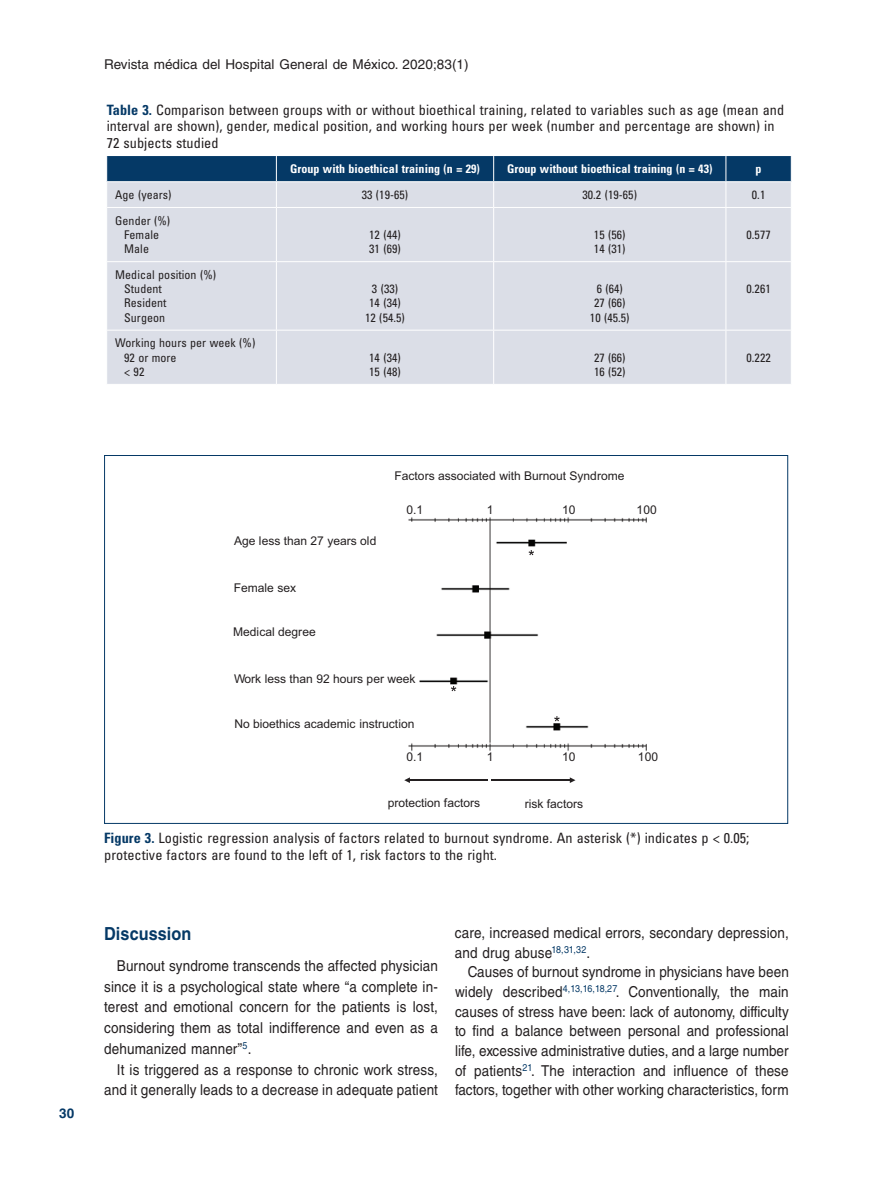
<style>
.page{position:relative;width:893px;height:1191px;background:#fff}
.page>*{position:absolute;margin:0;border:0;box-sizing:border-box;transform-origin:0 0}
.t1{font:700 18px "Helvetica LT Std";letter-spacing:.005em;color:#053966;scale:.9 1}
.t2{font:15px/19.6px "Helvetica LT Std";letter-spacing:.01em;color:#231f20;text-align:justify;scale:.9 1}
.t3{font:condensed 14.25px/16.5px "Univers LT Std";letter-spacing:.005em;color:#231f20}
.t4{font:13.5px "Helvetica LT Std";letter-spacing:.005em;color:#231f20}
.t5{font:700 13.5px "Helvetica LT Std";color:#053966}
.t6{font:condensed 12px/14.2px "Univers LT Std";letter-spacing:.005em;color:#231f20}
.t7{font:12px "Arial";color:#231f20}
.t8{font:700 condensed 12px "Univers LT Std";letter-spacing:.005em;color:#fff}
.s1{font-weight:700;color:#053966}
</style>
<div class="page">
<div style="left:107px;top:208px;width:684px;height:176px;background:#dbdee7"></div>
<svg style="left:106px;top:156px;width:686px;height:51px;background:#718ca7"></svg>
<hr style="left:106px;top:181px;width:170px;height:1px;background:#fff">
<hr style="left:276px;top:181px;width:218px;height:1px;background:#fff">
<hr style="left:494px;top:181px;width:232px;height:1px;background:#fff">
<hr style="left:726px;top:181px;width:66px;height:1px;background:#fff">
<hr style="left:276px;top:208px;width:1px;height:53px;background:#fff">
<hr style="left:493px;top:208px;width:1px;height:53px;background:#fff">
<hr style="left:725px;top:208px;width:1px;height:53px;background:#fff">
<hr style="left:107px;top:261px;width:169px;height:1px;background:#fff">
<hr style="left:276px;top:261px;width:218px;height:1px;background:#fff">
<hr style="left:276px;top:262px;width:1px;height:68px;background:#fff">
<hr style="left:494px;top:261px;width:232px;height:1px;background:#fff">
<hr style="left:493px;top:262px;width:1px;height:68px;background:#fff">
<hr style="left:726px;top:261px;width:65px;height:1px;background:#fff">
<hr style="left:725px;top:262px;width:1px;height:68px;background:#fff">
<hr style="left:107px;top:330px;width:169px;height:1px;background:#fff">
<hr style="left:276px;top:330px;width:218px;height:1px;background:#fff">
<hr style="left:276px;top:330px;width:1px;height:54px;background:#fff">
<hr style="left:494px;top:330px;width:232px;height:1px;background:#fff">
<hr style="left:493px;top:330px;width:1px;height:54px;background:#fff">
<hr style="left:726px;top:330px;width:65px;height:1px;background:#fff">
<hr style="left:725px;top:330px;width:1px;height:54px;background:#fff">
<img style="left:408px;top:517px;width:239px;height:234px">
<svg style="left:570px;top:777px;width:5px;height:6px"></svg>
<hr style="left:492px;top:779px;width:79px;height:2px;background:#231f20">
<svg style="left:404px;top:777px;width:6px;height:6px"></svg>
<hr style="left:409px;top:779px;width:79px;height:2px;background:#231f20">
<svg style="left:529px;top:550px;width:5px;height:5px"></svg>
<svg style="left:554px;top:716px;width:6px;height:5px"></svg>
<svg style="left:451px;top:686px;width:5px;height:5px"></svg>
<p class="t4" style="left:104px;top:57px;width:366px">Revista médica del Hospital General de México. 2020;83(1)</p>
<p class="t3" style="left:107px;top:101px;width:679px"><span class="s1">Table 3.</span> Comparison between groups with or without bioethical training, related to variables such as age (mean and interval are shown), gender, medical position, and working hours per week (number and percentage are shown) in<br>72 subjects studied</p>
<p class="t8" style="left:290px;top:162px;width:191px">Group with bioethical training (n = 29)</p>
<p class="t8" style="left:507px;top:162px;width:207px">Group without bioethical training (n = 43)</p>
<p class="t8" style="left:756px;top:162px;width:7px">p</p>
<p class="t6" style="left:115px;top:187px;width:58px">Age (years)</p>
<p class="t6" style="left:362px;top:187px;width:48px">33 (19‑65)</p>
<p class="t6" style="left:582px;top:187px;width:56px">30.2 (19‑65)</p>
<p class="t6" style="left:752px;top:187px;width:15px">0.1</p>
<p class="t6" style="left:124px;top:213px;width:48px;text-indent:-9px">Gender (%)<br>Female<br>Male</p>
<p class="t6" style="left:369px;top:227px;width:33px">12 (44)<br>31 (69)</p>
<p class="t6" style="left:594px;top:227px;width:33px">15 (56)<br>14 (31)</p>
<p class="t6" style="left:746px;top:227px;width:26px">0.577</p>
<p class="t6" style="left:124px;top:267px;width:93px;text-indent:-9px">Medical position (%)<br>Student<br>Resident<br>Surgeon</p>
<p class="t6" style="left:124px;top:336px;width:133px;text-indent:-9px">Working hours per week (%)<br>92 or more<br>&lt; 92</p>
<p class="t6" style="left:365px;top:281px;width:41px;text-align:center">3 (33)<br>14 (34)<br>12 (54.5)</p>
<p class="t6" style="left:590px;top:281px;width:41px;text-align:center">6 (64)<br>27 (66)<br>10 (45.5)</p>
<p class="t6" style="left:746px;top:281px;width:26px">0.261</p>
<p class="t6" style="left:369px;top:350px;width:33px">14 (34)<br>15 (48)</p>
<p class="t6" style="left:594px;top:350px;width:33px">27 (66)<br>16 (52)</p>
<p class="t6" style="left:746px;top:350px;width:26px">0.222</p>
<p class="t5" style="left:59px;top:1104px;width:17px">30</p>
<p class="t7" style="left:394px;top:467px;width:231px">Factors associated with Burnout Syndrome</p>
<p class="t7" style="left:406px;top:501px;width:18px">0.1</p>
<p class="t7" style="left:487px;top:501px;width:8px">1</p>
<p class="t7" style="left:562px;top:501px;width:15px">10</p>
<p class="t7" style="left:637px;top:501px;width:22px">100</p>
<p class="t7" style="left:234px;top:532px;width:144px">Age less than 27 years old</p>
<p class="t7" style="left:234px;top:579px;width:64px">Female sex</p>
<p class="t7" style="left:233px;top:623px;width:84px">Medical degree</p>
<p class="t7" style="left:234px;top:670px;width:183px">Work less than 92 hours per week</p>
<p class="t7" style="left:234px;top:715px;width:182px">No bioethics academic instruction</p>
<p class="t7" style="left:406px;top:748px;width:18px">0.1</p>
<p class="t7" style="left:487px;top:748px;width:8px">1</p>
<p class="t7" style="left:562px;top:748px;width:15px">10</p>
<p class="t7" style="left:638px;top:748px;width:22px">100</p>
<p class="t7" style="left:388px;top:795px;width:94px">protection factors</p>
<p class="t7" style="left:525px;top:795px;width:60px">risk factors</p>
<p class="t3" style="left:104px;top:829px;width:647px"><span class="s1">Figure 3.</span> Logistic regression analysis of factors related to burnout syndrome. An asterisk (*) indicates p &lt; 0.05; protective factors are found to the left of 1, risk factors to the right.</p>
<p class="t1" style="left:104px;top:923px;width:98px">Discussion</p>
<p class="t2" style="left:104px;top:955px;width:372px;line-height:20.7px;text-indent:13px">Burnout syndrome transcends the affected physician since it is a psychological state where “a complete in&shy;terest and emotional concern for the patients is lost, considering them as total indifference and even as a dehumanized manner”<sup>5</sup>.</p>
<p class="t2" style="left:104px;top:1059px;width:372px;line-height:20.7px;text-align:right">It is triggered as a response to chronic work stress, and it generally leads to a decrease in adequate patient</p>
<p class="t2" style="left:455px;top:923px;width:372px">care, increased medical errors, secondary depression, and drug abuse<sup>18,31,32</sup>.</p>
<p class="t2" style="left:455px;top:962px;width:373px;text-indent:13px">Causes of burnout syndrome in physicians have been widely described<sup>4,13,16,18,27</sup>. Conventionally, the main causes of stress have been: lack of autonomy, difficulty to find a balance between personal and professional life, excessive administrative duties, and a large number of patients<sup>21</sup>. The interaction and influence of these factors, together with other working characteristics, form</p>
</div>
